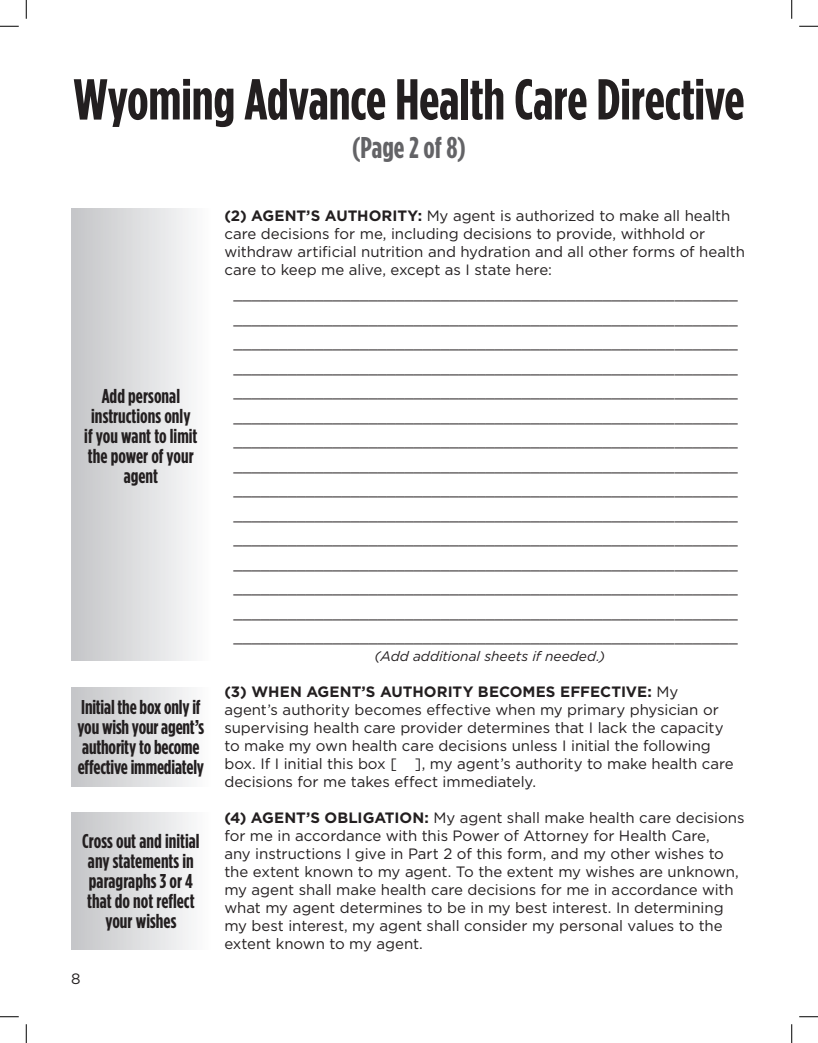
<style>
.page{position:relative;width:818px;height:1043px;background:#fff}
.page>*{position:absolute;margin:0;border:0;box-sizing:border-box;transform-origin:0 0}
.Section_Header{font:700 57.5px "Gotham Condensed";letter-spacing:-.005em;color:#231f20}
.Section_Header-2{font:700 30px "Gotham Condensed";letter-spacing:-.005em;color:#636366}
.Section_Header-3{font:700 20px/20px "Gotham Condensed";color:#231f20;text-align:center}
.t1{font:15px/18px "Gotham";letter-spacing:-.005em;color:#231f20}
.t2{font:italic 13.75px "Gotham";color:#231f20}
.s1{font-weight:700}
</style>
<div class="page">
<div style="left:71px;top:208px;width:139px;height:452px;background:linear-gradient(to right,#c3c4c7,#fcfcfd)"></div>
<div style="left:71px;top:687px;width:139px;height:99px;background:linear-gradient(to right,#c3c4c7,#fcfcfd)"></div>
<div style="left:71px;top:812px;width:139px;height:137px;background:linear-gradient(to right,#c3c4c7,#fcfcfd)"></div>
<svg style="left:0;top:25px;width:19px;height:2px"></svg>
<svg style="left:799px;top:25px;width:19px;height:2px"></svg>
<svg style="left:0;top:1016px;width:19px;height:1px"></svg>
<svg style="left:799px;top:1016px;width:19px;height:1px"></svg>
<svg style="left:25px;top:0;width:2px;height:19px"></svg>
<svg style="left:25px;top:1024px;width:2px;height:18px"></svg>
<svg style="left:791px;top:0;width:1px;height:19px"></svg>
<svg style="left:791px;top:1024px;width:1px;height:18px"></svg>
<p class="Section_Header" style="left:74px;top:67px;width:672px">Wyoming Advance Health Care Directive</p>
<p class="Section_Header-2" style="left:352px;top:131px;width:116px">(Page 2 of 8)</p>
<p class="Section_Header-3" style="left:84px;top:385px;width:115px">Add personal instructions only<br>if you want to limit the power of your agent</p>
<p class="Section_Header-3" style="left:78px;top:696px;width:128px;text-align:left">Initial the box only if you wish your agent’s authority to become effective immediately</p>
<p class="Section_Header-3" style="left:82px;top:830px;width:119px">Cross out and initial any statements in paragraphs 3 or 4 that do not reflect your wishes</p>
<p class="t1" style="left:71px;top:969px;width:11px">8</p>
<p class="t1" style="left:224px;top:206px;width:522px"><span class="s1">(2) AGENT’S AUTHORITY:</span> My agent is authorized to make all health care decisions for me, including decisions to provide, withhold or withdraw artificial nutrition and hydration and all other forms of health care to keep me alive, except as I state here:</p>
<p class="t1" style="left:233px;top:284px;width:506px">________________________________________________________</p>
<p class="t1" style="left:233px;top:309px;width:506px">________________________________________________________</p>
<p class="t1" style="left:233px;top:333px;width:506px">________________________________________________________</p>
<p class="t1" style="left:233px;top:358px;width:506px">________________________________________________________</p>
<p class="t1" style="left:233px;top:382px;width:506px">________________________________________________________</p>
<p class="t1" style="left:233px;top:407px;width:506px">________________________________________________________</p>
<p class="t1" style="left:233px;top:431px;width:506px">________________________________________________________</p>
<p class="t1" style="left:233px;top:456px;width:506px">________________________________________________________</p>
<p class="t1" style="left:233px;top:480px;width:506px">________________________________________________________</p>
<p class="t1" style="left:233px;top:505px;width:506px">________________________________________________________</p>
<p class="t1" style="left:233px;top:529px;width:506px">________________________________________________________</p>
<p class="t1" style="left:233px;top:550px;width:506px;line-height:24.5px;text-align:justify">________________________________________________________ ________________________________________________________ ________________________________________________________</p>
<p class="t1" style="left:233px;top:627px;width:506px">________________________________________________________</p>
<p class="t2" style="left:374px;top:648px;width:232px">(Add additional sheets if needed.)</p>
<p class="t1" style="left:224px;top:682px;width:511px"><span class="s1">(3) WHEN AGENT’S AUTHORITY BECOMES EFFECTIVE:</span> My agent’s authority becomes effective when my primary physician or supervising health care provider determines that I lack the capacity to make my own health care decisions unless I initial the following box. If I initial this box [ ], my agent’s authority to make health care decisions for me takes effect immediately.</p>
<p class="t1" style="left:224px;top:808px;width:521px"><span class="s1">(4) AGENT’S OBLIGATION:</span> My agent shall make health care decisions for me in accordance with this Power of Attorney for Health Care,<br>any instructions I give in Part 2 of this form, and my other wishes to the extent known to my agent. To the extent my wishes are unknown, my agent shall make health care decisions for me in accordance with what my agent determines to be in my best interest. In determining my best interest, my agent shall consider my personal values to the extent known to my agent.</p>
</div>
